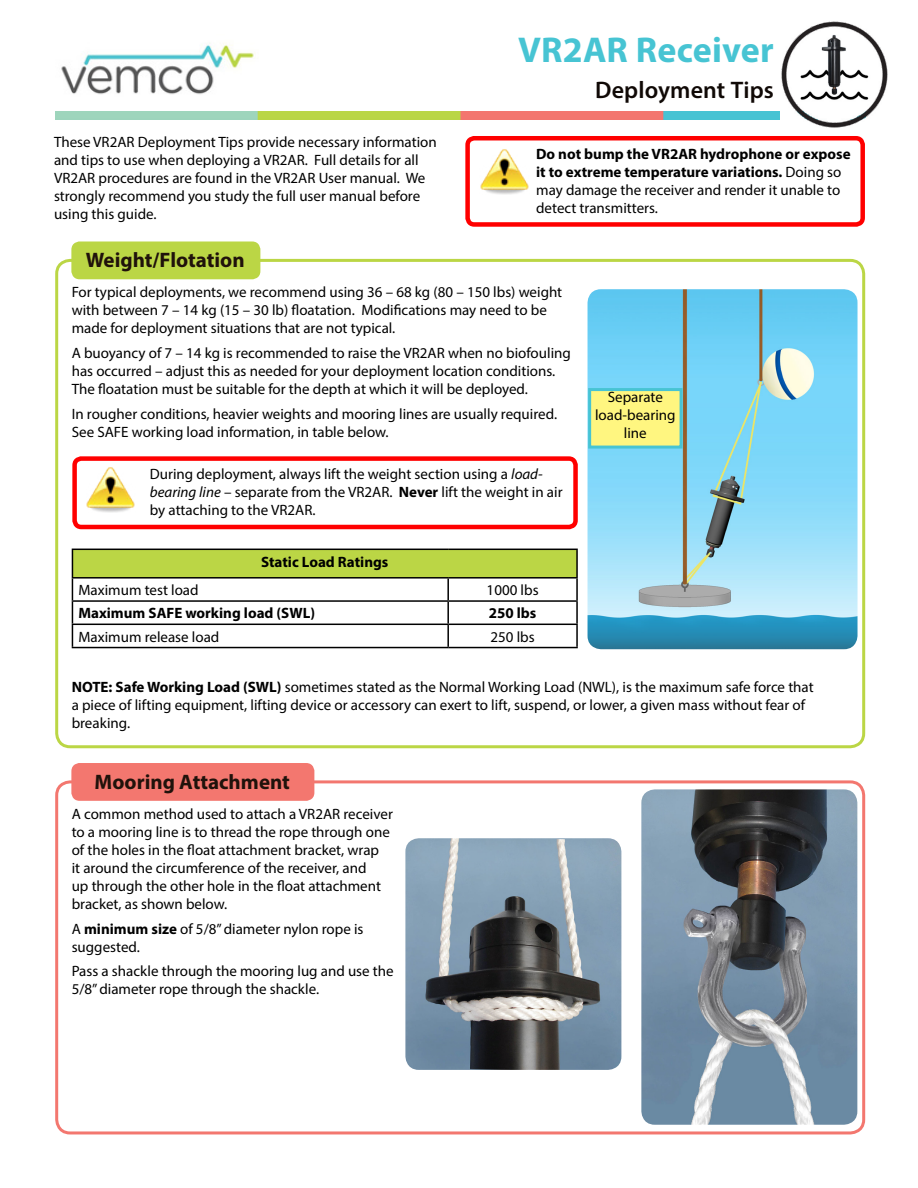
<style>
.page{position:relative;width:918px;height:1188px;background:#fff}
.page>*{position:absolute;margin:0;border:0;box-sizing:border-box;transform-origin:0 0}
.t1{font:700 36px "Myriad Pro";letter-spacing:.005em;color:#47c4d3}
.t2{font:600 24px "Myriad Pro";letter-spacing:.005em;color:#100906}
.t3{font:700 21px "Myriad Pro";color:#20120b}
.t4{font:15px/18px "Myriad Pro";color:#000}
.t5{font:700 15px/18px "Myriad Pro";color:#000}
.s1{font-weight:400}
.s2{font-style:italic}
.s3{font-weight:700}
</style>
<div class="page">
<img style="left:588px;top:289px;width:270px;height:360px">
<img style="left:405px;top:838px;width:216px;height:232px">
<img style="left:641px;top:789px;width:216px;height:336px">
<div style="left:465px;top:136px;width:400px;height:91px;border:4px solid #f00;border-radius:7px"></div>
<img style="left:480px;top:149px;width:49px;height:45px">
<div style="left:72px;top:549px;width:505px;height:29px;background:#bbd645"></div>
<hr style="left:72px;top:549px;width:376px;height:1px;background:#000">
<hr style="left:448px;top:549px;width:130px;height:1px;background:#000">
<hr style="left:576px;top:550px;width:2px;height:27px;background:#000">
<hr style="left:72px;top:577px;width:376px;height:2px;background:#000">
<hr style="left:448px;top:577px;width:130px;height:2px;background:#000">
<hr style="left:447px;top:579px;width:2px;height:21px;background:#000">
<hr style="left:576px;top:579px;width:2px;height:21px;background:#000">
<hr style="left:72px;top:600px;width:376px;height:2px;background:#000">
<hr style="left:448px;top:600px;width:130px;height:2px;background:#000">
<hr style="left:447px;top:602px;width:2px;height:22px;background:#000">
<hr style="left:576px;top:602px;width:2px;height:22px;background:#000">
<hr style="left:72px;top:624px;width:376px;height:1px;background:#000">
<svg style="left:72px;top:550px;width:1px;height:97px"></svg>
<hr style="left:448px;top:624px;width:130px;height:1px;background:#000">
<hr style="left:447px;top:625px;width:2px;height:22px;background:#000">
<hr style="left:576px;top:625px;width:2px;height:22px;background:#000">
<hr style="left:72px;top:647px;width:376px;height:1px;background:#000">
<hr style="left:448px;top:647px;width:130px;height:1px;background:#000">
<div style="left:55px;top:259px;width:810px;height:489px;border:3px solid #bbd645;border-radius:14px"></div>
<div style="left:73px;top:243px;width:186px;height:35px;background:#bbd645;border-radius:7px"></div>
<div style="left:71px;top:242px;width:189px;height:37px;border:3px solid #bbd645;border-radius:7px"></div>
<div style="left:72px;top:456px;width:506px;height:73px;border:4px solid #f00;border-radius:7px"></div>
<img style="left:87px;top:467px;width:48px;height:46px">
<div style="left:55px;top:780px;width:810px;height:354px;border:3px solid #f3776f;border-radius:14px"></div>
<div style="left:73px;top:765px;width:240px;height:34px;background:#f3776f;border-radius:7px"></div>
<div style="left:71px;top:763px;width:243px;height:38px;border:3px solid #f3776f;border-radius:7px"></div>
<div style="left:590px;top:390px;width:91px;height:57px;background:#fff680"></div>
<div style="left:588px;top:388px;width:95px;height:61px;border:3px solid #47c4d3"></div>
<img style="left:61px;top:43px;width:193px;height:52px">
<img style="left:56px;top:111px;width:724px;height:8px">
<img style="left:781px;top:21px;width:107px;height:107px">
<h1 class="t1" style="left:518px;top:26px;width:257px">VR2AR Receiver</h1>
<h2 class="t2" style="left:595px;top:75px;width:180px">Deployment Tips</h2>
<p class="t4" style="left:54px;top:133px;width:384px">These VR2AR Deployment Tips provide necessary information and tips to use when deploying a VR2AR. Full details for all VR2AR procedures are found in the VR2AR User manual. We strongly recommend you study the full user manual before using this guide.</p>
<p class="t5" style="left:536px;top:144px;width:316px">Do not bump the VR2AR hydrophone or expose it to extreme temperature variations. <span class="s1">Doing so may damage the receiver and render it unable to detect transmitters.</span></p>
<h3 class="t3" style="left:86px;top:246px;width:160px">Weight/Flotation</h3>
<p class="t4" style="left:72px;top:283px;width:492px">For typical deployments, we recommend using 36 – 68 kg (80 – 150 lbs) weight with between 7 – 14 kg (15 – 30 lb) floatation. Modifications may need to be made for deployment situations that are not typical.</p>
<p class="t4" style="left:72px;top:344px;width:501px">A buoyancy of 7 – 14 kg is recommended to raise the VR2AR when no biofouling has occurred – adjust this as needed for your deployment location conditions.<br>The floatation must be suitable for the depth at which it will be deployed.</p>
<p class="t4" style="left:72px;top:405px;width:487px">In rougher conditions, heavier weights and mooring lines are usually required.<br>See SAFE working load information, in table below.</p>
<p class="t4" style="left:150px;top:465px;width:414px">During deployment, always lift the weight section using a <span class="s2">load&shy;bearing line</span> – separate from the VR2AR. <span class="s3">Never</span> lift the weight in air by attaching to the VR2AR.</p>
<p class="t5" style="left:261px;top:552px;width:129px">Static Load Ratings</p>
<p class="t4" style="left:595px;top:388px;width:82px;text-align:center">Separate load-bearing line</p>
<p class="t4" style="left:78px;top:581px;width:122px">Maximum test load</p>
<p class="t4" style="left:487px;top:581px;width:53px">1000 lbs</p>
<p class="t5" style="left:78px;top:604px;width:238px">Maximum SAFE working load (SWL)</p>
<p class="t5" style="left:489px;top:604px;width:49px">250 lbs</p>
<p class="t4" style="left:78px;top:627px;width:142px">Maximum release load</p>
<p class="t4" style="left:490px;top:627px;width:46px">250 lbs</p>
<p class="t4" style="left:72px;top:678px;width:744px"><span class="s3">NOTE: Safe Working Load (SWL)</span> sometimes stated as the Normal Working Load (NWL), is the maximum safe force that a piece of lifting equipment, lifting device or accessory can exert to lift, suspend, or lower, a given mass without fear of breaking.</p>
<h3 class="t3" style="left:95px;top:768px;width:197px">Mooring Attachment</h3>
<p class="t4" style="left:72px;top:805px;width:323px">A common method used to attach a VR2AR receiver to a mooring line is to thread the rope through one of the holes in the float attachment bracket, wrap<br>it around the circumference of the receiver, and<br>up through the other hole in the float attachment bracket, as shown below.</p>
<p class="t4" style="left:72px;top:919px;width:293px">A <span class="s3">minimum size</span> of 5/8” diameter nylon rope is suggested.</p>
<p class="t4" style="left:72px;top:962px;width:324px">Pass a shackle through the mooring lug and use the<br>5/8” diameter rope through the shackle.</p>
</div>
